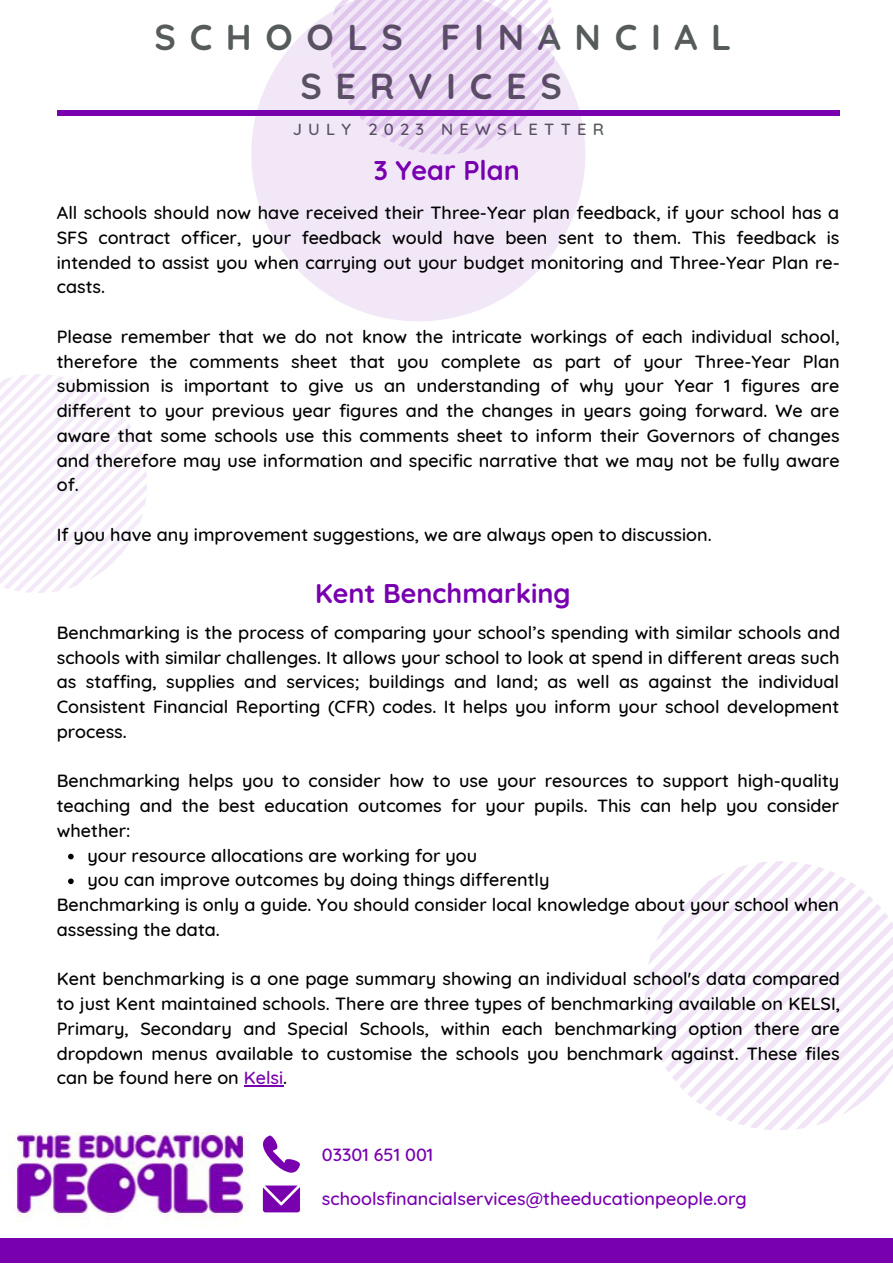
<style>
.page{position:relative;width:893px;height:1264px;background:#fff}
.page>*{position:absolute;margin:0;border:0;box-sizing:border-box;transform-origin:0 0}
.t1{font:700 36px/49.5px "Quicksand";letter-spacing:.38em;color:#565b5b}
.t2{font:700 27px "Quicksand";color:#7800af}
.t3{font:500 18px/24.8px "Quicksand";color:#000;text-align:justify}
.t4{font:500 18px "Quicksand";color:#7800af}
.t5{font:500 16.5px "Quicksand";letter-spacing:.38em;color:#565b5b}
.s1{color:#7800af}
</style>
<div class="page">
<svg style="left:251px;top:13px;width:334px;height:308px;fill:#f2e7f7"></svg>
<svg style="left:330px;top:0;width:226px;height:154px;background:#ebdaf2"></svg>
<svg style="left:0;top:374px;width:147px;height:219px"></svg>
<div style="left:57px;top:110px;width:782px;height:6px;background:#7800af"></div>
<div style="left:0;top:1237px;width:892px;height:25px;background:#7800af"></div>
<img style="left:10px;top:1132px;width:240px;height:88px">
<svg style="left:263px;top:1135px;width:37px;height:37px"></svg>
<svg style="left:263px;top:1185px;width:37px;height:27px"></svg>
<svg style="left:645px;top:861px;width:247px;height:269px"></svg>
<svg style="left:68px;top:853px;width:6px;height:6px"></svg>
<svg style="left:68px;top:878px;width:6px;height:6px"></svg>
<hr style="left:244px;top:1085px;width:39px;height:1px;background:#7800af">
<p class="t1" style="left:300px;top:12px;width:432px;text-indent:-146px">SCHOOLS FINANCIAL<br>SERVICES</p>
<p class="t5" style="left:293px;top:118px;width:313px">JULY 2023 NEWSLETTER</p>
<p class="t2" style="left:374px;top:153px;width:147px">3 Year Plan</p>
<p class="t3" style="left:57px;top:200px;width:784px">All schools should now have received their Three-Year plan feedback, if your school has a SFS contract officer, your feedback would have been sent to them. This feedback is intended to assist you when carrying out your budget monitoring and Three-Year Plan re&shy;casts.</p>
<p class="t3" style="left:57px;top:324px;width:784px">Please remember that we do not know the intricate workings of each individual school, therefore the comments sheet that you complete as part of your Three-Year Plan submission is important to give us an understanding of why your Year 1 figures are different to your previous year figures and the changes in years going forward. We are aware that some schools use this comments sheet to inform their Governors of changes and therefore may use information and specific narrative that we may not be fully aware of.</p>
<p class="t3" style="left:57px;top:521px;width:656px">If you have any improvement suggestions, we are always open to discussion.</p>
<p class="t2" style="left:315px;top:575px;width:257px">Kent Benchmarking</p>
<p class="t3" style="left:57px;top:620px;width:784px">Benchmarking is the process of comparing your school’s spending with similar schools and schools with similar challenges. It allows your school to look at spend in different areas such as staffing, supplies and services; buildings and land; as well as against the individual Consistent Financial Reporting (CFR) codes. It helps you inform your school development process.</p>
<p class="t3" style="left:57px;top:768px;width:784px">Benchmarking helps you to consider how to use your resources to support high-quality teaching and the best education outcomes for your pupils. This can help you consider whether:</p>
<p class="t3" style="left:87px;top:842px;width:391px">your resource allocations are working for you</p>
<p class="t3" style="left:87px;top:867px;width:463px">you can improve outcomes by doing things differently</p>
<p class="t3" style="left:57px;top:892px;width:783px">Benchmarking is only a guide. You should consider local knowledge about your school when assessing the data.</p>
<p class="t3" style="left:57px;top:966px;width:784px">Kent benchmarking is a one page summary showing an individual school's data compared to just Kent maintained schools. There are three types of benchmarking available on KELSI, Primary, Secondary and Special Schools, within each benchmarking option there are dropdown menus available to customise the schools you benchmark against. These files can be found here on <span class="s1">Kelsi</span>.</p>
<p class="t4" style="left:322px;top:1143px;width:113px">03301 651 001</p>
<p class="t4" style="left:322px;top:1187px;width:426px">schoolsfinancialservices@theeducationpeople.org</p>
</div>
